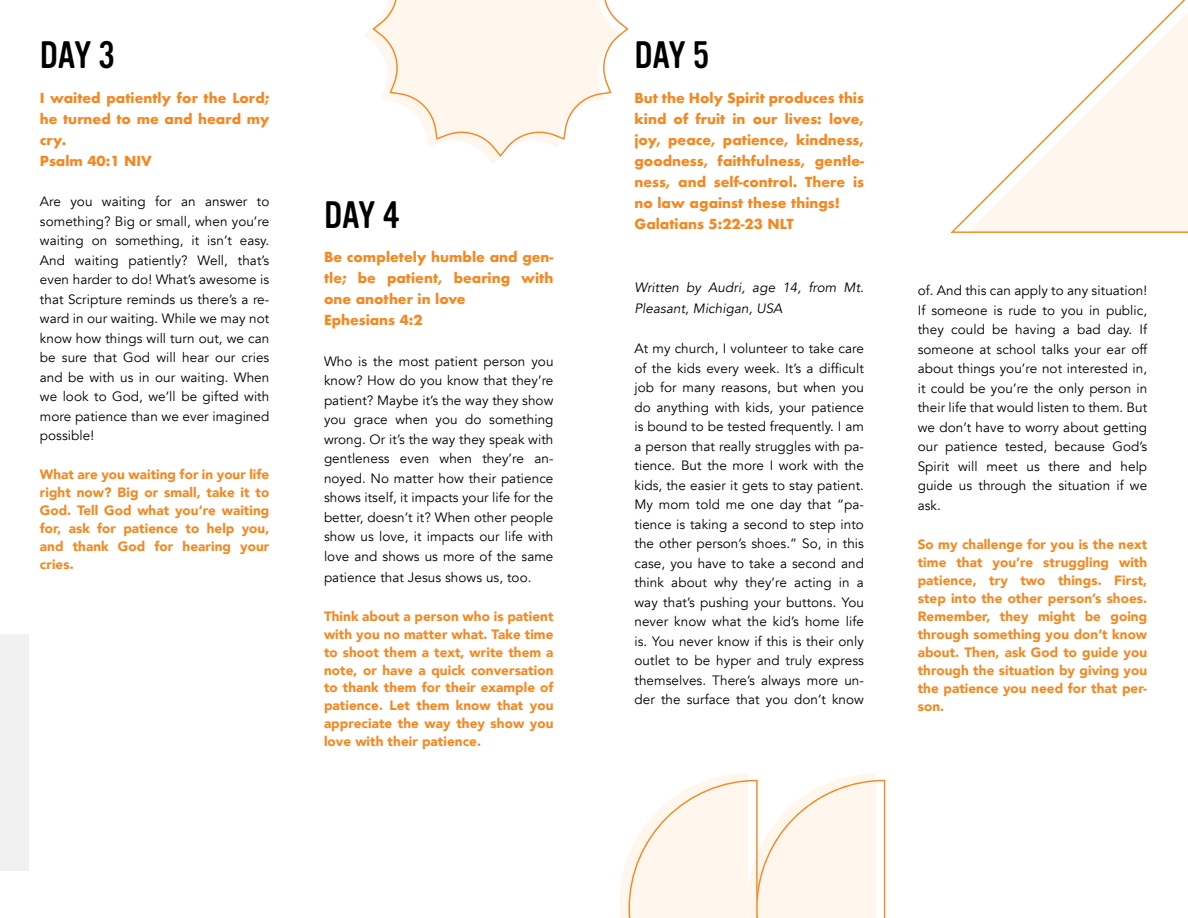
<style>
.page{position:relative;width:1188px;height:918px;background:#fff}
.page>*{position:absolute;margin:0;border:0;box-sizing:border-box;transform-origin:0 0}
.t1{font:37.5px "Vinyl OT";letter-spacing:-.01em;color:#000}
.t2{font:13.5px/19.5px "Avenir";letter-spacing:.005em;color:#000;text-align:justify}
.t3{font:900 13.5px/18px "Avenir";letter-spacing:.005em;color:#f6871f;text-align:justify}
.t4{font:700 13.5px/21px "Futura";color:#f6871f}
.t5{font:italic 13.5px/21px "Avenir";letter-spacing:.005em;color:#000}
</style>
<div class="page">
<svg style="left:620px;top:774px;width:265px;height:144px"></svg>
<svg style="left:364px;top:0;width:265px;height:164px"></svg>
<div style="left:0;top:634px;width:29px;height:237px;background:#f1f1f2"></div>
<svg style="left:950px;top:0;width:238px;height:233px"></svg>
<h1 class="t1" style="left:40px;top:35px;width:76px">DAY 3</h1>
<p class="t4" style="left:40px;top:87px;width:231px">I waited patiently for the Lord; he turned to me and heard my cry.<br>Psalm 40:1 NIV</p>
<p class="t2" style="left:40px;top:192px;width:231px">Are you waiting for an answer to something? Big or small, when you’re waiting on something, it isn’t easy.<br>And waiting patiently? Well, that’s even harder to do! What’s awesome is that Scripture reminds us there’s a re&shy;ward in our waiting. While we may not know how things will turn out, we can be sure that God will hear our cries and be with us in our waiting. When we look to God, we’ll be gifted with more patience than we ever imagined possible!</p>
<p class="t3" style="left:40px;top:465px;width:231px">What are you waiting for in your life right now? Big or small, take it to God. Tell God what you’re waiting for, ask for patience to help you, and thank God for hearing your cries.</p>
<h1 class="t1" style="left:324px;top:194px;width:78px">DAY 4</h1>
<p class="t4" style="left:324px;top:246px;width:231px">Be completely humble and gen&shy;tle; be patient, bearing with one another in love<br>Ephesians 4:2</p>
<p class="t2" style="left:324px;top:351px;width:231px">Who is the most patient person you know? How do you know that they’re patient? Maybe it’s the way they show you grace when you do something wrong. Or it’s the way they speak with gentleness even when they’re an&shy;noyed. No matter how their patience shows itself, it impacts your life for the better, doesn’t it? When other people show us love, it impacts our life with love and shows us more of the same</p>
<p class="t2" style="left:324px;top:567px;width:209px">patience that Jesus shows us, too.</p>
<p class="t3" style="left:324px;top:606px;width:231px">Think about a person who is patient with you no matter what. Take time to shoot them a text, write them a note, or have a quick conversation to thank them for their example of patience. Let them know that you appreciate the way they show you love with their patience.</p>
<h1 class="t1" style="left:634px;top:35px;width:76px">DAY 5</h1>
<p class="t4" style="left:634px;top:87px;width:231px">But the Holy Spirit produces this kind of fruit in our lives: love, joy, peace, patience, kindness, goodness, faithfulness, gentle&shy;ness, and self-control. There is no law against these things!<br>Galatians 5:22-23 NLT</p>
<p class="t5" style="left:634px;top:277px;width:231px">Written by Audri, age 14, from Mt.<br>Pleasant, Michigan, USA</p>
<p class="t2" style="left:634px;top:339px;width:231px">At my church, I volunteer to take care of the kids every week. It’s a difficult job for many reasons, but when you do anything with kids, your patience is bound to be tested frequently. I am a person that really struggles with pa&shy;tience. But the more I work with the kids, the easier it gets to stay patient.<br>My mom told me one day that “pa&shy;tience is taking a second to step into the other person’s shoes.” So, in this case, you have to take a second and think about why they’re acting in a way that’s pushing your buttons. You never know what the kid’s home life is. You never know if this is their only outlet to be hyper and truly express themselves. There’s always more un&shy;der the surface that you don’t know</p>
<p class="t2" style="left:918px;top:281px;width:231px">of. And this can apply to any situation!<br>If someone is rude to you in public, they could be having a bad day. If someone at school talks your ear off about things you’re not interested in, it could be you’re the only person in their life that would listen to them. But we don’t have to worry about getting our patience tested, because God’s Spirit will meet us there and help guide us through the situation if we ask.</p>
<p class="t3" style="left:918px;top:535px;width:231px">So my challenge for you is the next time that you’re struggling with patience, try two things. First, step into the other person’s shoes.<br>Remember, they might be going through something you don’t know about. Then, ask God to guide you through the situation by giving you the patience you need for that per&shy;son.</p>
</div>
